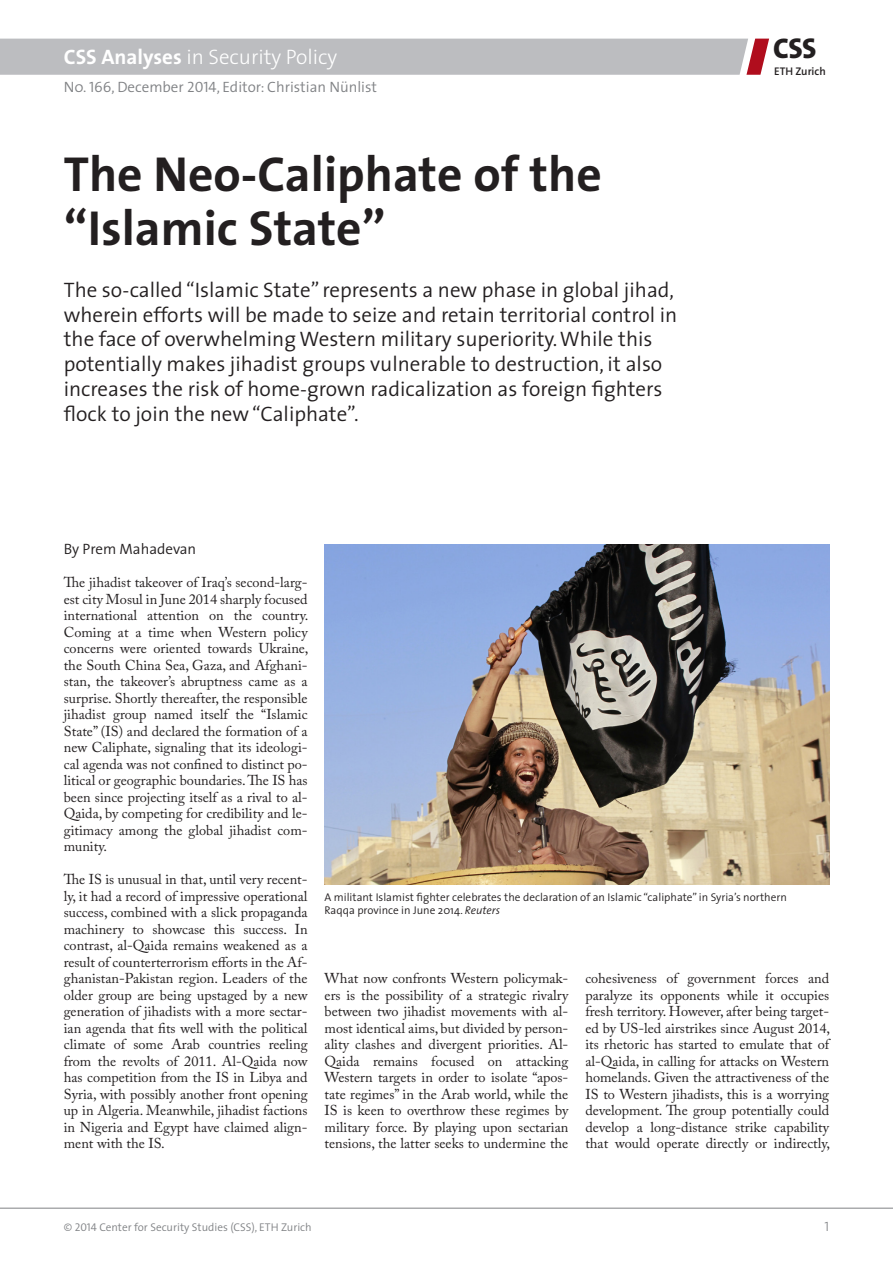
<style>
.page{position:relative;width:893px;height:1263px;background:#fff}
.page>*{position:absolute;margin:0;border:0;box-sizing:border-box;transform-origin:0 0}
.Titel_e{font:700 49.5px/54px "The Sans";color:#231f20}
.t1{font:800 28.65px "The Sans";color:#231f20}
.Lead_e{font:300 21px/24.8px "The Sans";color:#231f20}
.t2{font:300 21px "The Sans";color:#fff}
.t3{font:300 15px "The Sans";color:#808285}
.t4{font:300 15px "The Sans";color:#231f20}
.Text_e{font:14.25px/16.5px "Adobe Caslon Pro";color:#231f20;text-align:justify}
.t5{font:13.5px "The Sans Light Caps";color:#808285}
.Bildlegende_e{font:300 11.25px/13.2px "The Sans";color:#231f20}
.t6{font:300 11.25px "The Sans";color:#808285}
.t7{font:600 11.1px "The Sans";color:#231f20}
.s1{font-weight:700}
.s2{font-family:"The Sans Semi Light Caps";font-weight:400}
.s3{font-style:italic}
</style>
<div class="page">
<hr style="left:0;top:1208px;width:893px;height:1px;background:#808285">
<div style="left:0;top:39px;width:769px;height:36px;background:#bcbdc0"></div>
<img style="left:325px;top:544px;width:504px;height:340px">
<h3 class="t2" style="left:64px;top:40px;width:275px"><span class="s1">CSS Analyses</span> in Security Policy</h3>
<p class="t3" style="left:64px;top:74px;width:315px">N0. <span class="s2">166</span>, December <span class="s2">2014</span>, Editor: Christian Nünlist</p>
<p class="Titel_e" style="left:64px;top:146px;width:540px">The Neo-Caliphate of the “Islamic State”</p>
<p class="Lead_e" style="left:64px;top:277px;width:615px">The so-called “Islamic State” represents a new phase in global jihad, wherein efforts will be made to seize and retain territorial control in the face of overwhelming Western military superiority. While this potentially makes jihadist groups vulnerable to destruction, it also increases the risk of home-grown radicalization as foreign fighters flock to join the new “Caliphate”.</p>
<h2 class="t1" style="left:773px;top:24px;width:45px">CSS</h2>
<p class="t7" style="left:774px;top:62px;width:53px">ETH Zurich</p>
<p class="t4" style="left:64px;top:537px;width:134px">By Prem Mahadevan</p>
<p class="Text_e" style="left:64px;top:574px;width:246px">The jihadist takeover of Iraq’s second-larg&shy;est city Mosul in June 2014 sharply focused international attention on the country.<br>Coming at a time when Western policy concerns were oriented towards Ukraine, the South China Sea, Gaza, and Afghani&shy;stan, the takeover’s abruptness came as a surprise. Shortly thereafter, the responsible jihadist group named itself the “Islamic State” (IS) and declared the formation of a new Caliphate, signaling that its ideologi&shy;cal agenda was not confined to distinct po&shy;litical or geographic boundaries. The IS has been since projecting itself as a rival to al-Qaida, by competing for credibility and le&shy;gitimacy among the global jihadist com&shy;munity.</p>
<p class="Text_e" style="left:64px;top:871px;width:245px">The IS is unusual in that, until very recent&shy;ly, it had a record of impressive operational success, combined with a slick propaganda machinery to showcase this success. In contrast, al-Qaida remains weakened as a result of counterterrorism efforts in the Af&shy;ghanistan-Pakistan region. Leaders of the older group are being upstaged by a new generation of jihadists with a more sectar&shy;ian agenda that fits well with the political climate of some Arab countries reeling from the revolts of 2011. Al-Qaida now has competition from the IS in Libya and Syria, with possibly another front opening up in Algeria. Meanwhile, jihadist factions in Nigeria and Egypt have claimed align&shy;ment with the IS.</p>
<p class="Bildlegende_e" style="left:325px;top:890px;width:464px">A militant Islamist fighter celebrates the declaration of an Islamic “caliphate” in Syria’s northern<br>Raqqa province in June 2014. <span class="s3">Reuters</span></p>
<p class="Text_e" style="left:325px;top:970px;width:245px">What now confronts Western policymak&shy;ers is the possibility of a strategic rivalry between two jihadist movements with al&shy;most identical aims, but divided by person&shy;ality clashes and divergent priorities. Al-Qaida remains focused on attacking Western targets in order to isolate “apos&shy;tate regimes” in the Arab world, while the IS is keen to overthrow these regimes by military force. By playing upon sectarian tensions, the latter seeks to undermine the</p>
<p class="Text_e" style="left:585px;top:970px;width:246px">cohesiveness of government forces and paralyze its opponents while it occupies fresh territory. However, after being target&shy;ed by US-led airstrikes since August 2014, its rhetoric has started to emulate that of al-Qaida, in calling for attacks on Western homelands. Given the attractiveness of the IS to Western jihadists, this is a worrying development. The group potentially could develop a long-distance strike capability that would operate directly or indirectly,</p>
<p class="t6" style="left:64px;top:1217px;width:249px">© <span class="s2">2014</span> Center for Security Studies (CSS), ETH Zurich</p>
<p class="t5" style="left:824px;top:1215px;width:6px">1</p>
</div>
